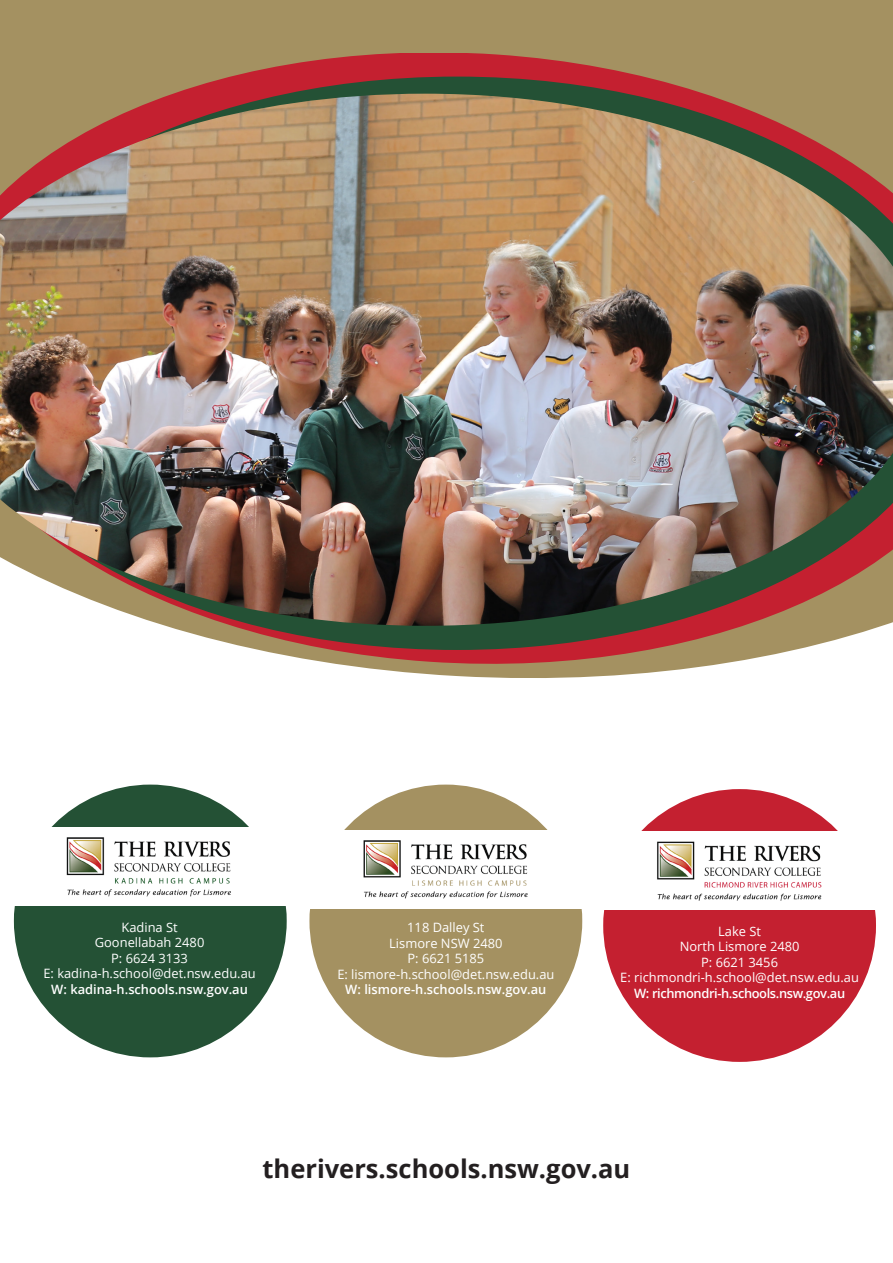
<style>
.page{position:relative;width:893px;height:1263px;background:#fff}
.page>*{position:absolute;margin:0;border:0;box-sizing:border-box;transform-origin:0 0}
.t1{font:700 25.5px "Open Sans";color:#231f20}
.t2{font:12.9px/15.5px "Open Sans";color:#fff;text-align:center}
.t3{font:600 12.9px "Open Sans";color:#fff}
.t4{font:600 12.9px "Open Sans";letter-spacing:-.03em;color:#fff}
</style>
<div class="page">
<div style="left:14px;top:784px;width:273px;height:273px;background:#245135;border-radius:50%"></div>
<div style="left:603px;top:789px;width:273px;height:273px;background:#c42030;border-radius:50%"></div>
<div style="left:309px;top:784px;width:273px;height:273px;background:#a49161;border-radius:50%"></div>
<div style="left:2px;top:827px;width:296px;height:79px;background:#fff"></div>
<img style="left:66px;top:837px;width:165px;height:59px">
<div style="left:298px;top:830px;width:296px;height:78px;background:#fff"></div>
<img style="left:363px;top:840px;width:165px;height:59px">
<div style="left:591px;top:832px;width:297px;height:78px;background:#fff"></div>
<img style="left:657px;top:841px;width:165px;height:59px">
<svg style="left:0;top:52px;width:893px;height:626px"></svg>
<svg style="left:0;top:77px;width:893px;height:573px"></svg>
<div style="left:0;top:0;width:893px;height:52px;background:#a49161"></div>
<img style="left:0;top:94px;width:893px;height:532px">
<p class="t2" style="left:43px;top:919px;width:214px">Kadina St<br>Goonellabah 2480<br>P: 6624 3133<br>E: kadina-h.school@det.nsw.edu.au</p>
<p class="t3" style="left:51px;top:980px;width:198px">W: kadina-h.schools.nsw.gov.au</p>
<p class="t2" style="left:337px;top:919px;width:219px">118 Dalley St<br>Lismore NSW 2480<br>P: 6621 5185<br>E: lismore-h.school@det.nsw.edu.au</p>
<p class="t3" style="left:345px;top:980px;width:203px">W: lismore-h.schools.nsw.gov.au</p>
<p class="t2" style="left:620px;top:923px;width:240px">Lake St<br>North Lismore 2480<br>P: 6621 3456<br>E: richmondri-h.school@det.nsw.edu.au</p>
<p class="t4" style="left:634px;top:984px;width:213px">W: richmondri-h.schools.nsw.gov.au</p>
<h1 class="t1" style="left:263px;top:1151px;width:369px">therivers.schools.nsw.gov.au</h1>
</div>
